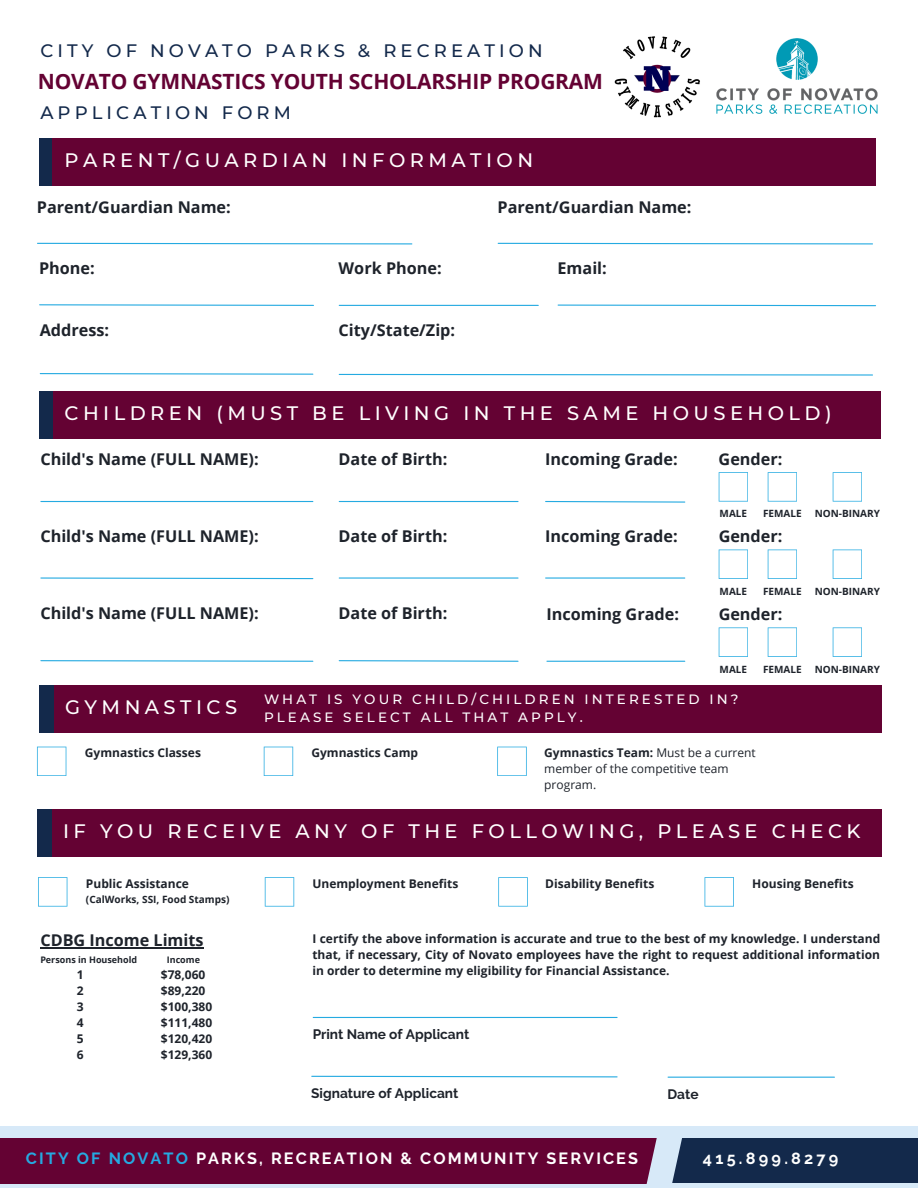
<style>
.page{position:relative;width:918px;height:1188px;background:#fff}
.page>*{position:absolute;margin:0;border:0;box-sizing:border-box;transform-origin:0 0}
.t1{font:700 21px "Open Sans";letter-spacing:-.01em;color:#640233}
.t2{font:500 19.5px "Montserrat";letter-spacing:.23em;color:#fff}
.t3{font:500 18px "Montserrat";letter-spacing:.23em;color:#13294b}
.t4{font:700 16.2px "Open Sans";color:#1e232b}
.t5{font:700 16.2px "Raleway";letter-spacing:.13em;color:#fff}
.t6{font:700 16.2px "Raleway";letter-spacing:.2em;color:#fff}
.t7{font:700 13.65px "Raleway";color:#1e232b}
.t8{font:500 13.5px "Montserrat";letter-spacing:.23em;color:#fff}
.t9{font:700 12px/16px "Open Sans";color:#1e232b;text-align:justify}
.t10{font:12px/16px "Open Sans";color:#1e232b}
.t11{font:700 10.05px "Open Sans";color:#1e232b}
.t12{font:700 9px "Open Sans";color:#1e232b}
.s1{font-weight:700}
.s2{color:#25aae1}
</style>
<div class="page">
<div style="left:40px;top:139px;width:19px;height:47px;background:#13294b"></div>
<div style="left:53px;top:139px;width:823px;height:47px;background:#640233"></div>
<div style="left:39px;top:391px;width:32px;height:48px;background:#13294b"></div>
<div style="left:53px;top:391px;width:827px;height:48px;background:#640233"></div>
<div style="left:40px;top:685px;width:32px;height:48px;background:#13294b"></div>
<div style="left:54px;top:685px;width:827px;height:48px;background:#640233"></div>
<div style="left:0;top:1126px;width:918px;height:62px;background:#d7e9f8"></div>
<div style="left:0;top:1138px;width:657px;height:46px;background:#640233"></div>
<div style="left:665px;top:1138px;width:253px;height:45px;background:#13294b"></div>
<svg style="left:646px;top:1138px;width:36px;height:46px"></svg>
<img style="left:717px;top:39px;width:161px;height:74px">
<svg style="left:39px;top:373px;width:275px;height:2px"></svg>
<svg style="left:338px;top:373px;width:535px;height:3px"></svg>
<svg style="left:557px;top:304px;width:319px;height:3px"></svg>
<svg style="left:39px;top:304px;width:275px;height:2px"></svg>
<hr style="left:339px;top:305px;width:199px;height:1px;background:#25aae1">
<svg style="left:37px;top:242px;width:376px;height:3px"></svg>
<svg style="left:497px;top:242px;width:376px;height:3px"></svg>
<hr style="left:41px;top:501px;width:272px;height:1px;background:#25aae1">
<hr style="left:339px;top:501px;width:179px;height:1px;background:#25aae1">
<svg style="left:545px;top:500px;width:141px;height:3px"></svg>
<svg style="left:719px;top:472px;width:29px;height:29px"></svg>
<svg style="left:768px;top:472px;width:29px;height:29px"></svg>
<svg style="left:833px;top:472px;width:29px;height:29px"></svg>
<svg style="left:40px;top:577px;width:274px;height:3px"></svg>
<hr style="left:339px;top:577px;width:179px;height:2px;background:#25aae1">
<hr style="left:546px;top:577px;width:139px;height:2px;background:#25aae1">
<svg style="left:719px;top:550px;width:29px;height:29px"></svg>
<svg style="left:768px;top:550px;width:29px;height:29px"></svg>
<svg style="left:833px;top:550px;width:29px;height:29px"></svg>
<svg style="left:40px;top:660px;width:274px;height:2px"></svg>
<svg style="left:338px;top:660px;width:181px;height:2px"></svg>
<hr style="left:547px;top:661px;width:138px;height:1px;background:#25aae1">
<svg style="left:719px;top:627px;width:29px;height:30px"></svg>
<svg style="left:768px;top:627px;width:29px;height:30px"></svg>
<svg style="left:833px;top:627px;width:29px;height:30px"></svg>
<div style="left:38px;top:809px;width:32px;height:48px;background:#13294b"></div>
<div style="left:52px;top:809px;width:829px;height:48px;background:#640233"></div>
<hr style="left:313px;top:1017px;width:304px;height:1px;background:#25aae1">
<svg style="left:311px;top:1075px;width:307px;height:3px"></svg>
<hr style="left:668px;top:1077px;width:166px;height:1px;background:#25aae1">
<img style="left:614px;top:36px;width:86px;height:82px">
<svg style="left:38px;top:877px;width:29px;height:29px"></svg>
<svg style="left:265px;top:877px;width:29px;height:29px"></svg>
<svg style="left:498px;top:877px;width:30px;height:29px"></svg>
<svg style="left:705px;top:877px;width:29px;height:29px"></svg>
<hr style="left:40px;top:947px;width:164px;height:1px;background:#1e232b">
<svg style="left:37px;top:747px;width:29px;height:29px"></svg>
<svg style="left:264px;top:747px;width:29px;height:29px"></svg>
<svg style="left:497px;top:747px;width:30px;height:29px"></svg>
<p class="t3" style="left:40px;top:39px;width:504px">CITY OF NOVATO PARKS &amp; RECREATION</p>
<p class="t1" style="left:38px;top:67px;width:567px">NOVATO GYMNASTICS YOUTH SCHOLARSHIP PROGRAM</p>
<p class="t3" style="left:40px;top:101px;width:252px">APPLICATION FORM</p>
<p class="t2" style="left:65px;top:148px;width:470px">PARENT/GUARDIAN INFORMATION</p>
<p class="t4" style="left:37px;top:195px;width:195px">Parent/Guardian Name:</p>
<p class="t4" style="left:498px;top:195px;width:195px">Parent/Guardian Name:</p>
<p class="t4" style="left:39px;top:257px;width:57px">Phone:</p>
<p class="t4" style="left:339px;top:257px;width:105px">Work Phone:</p>
<p class="t4" style="left:558px;top:257px;width:51px">Email:</p>
<p class="t4" style="left:40px;top:319px;width:71px">Address:</p>
<p class="t4" style="left:339px;top:319px;width:118px">City/State/Zip:</p>
<p class="t2" style="left:65px;top:401px;width:769px">CHILDREN (MUST BE LIVING IN THE SAME HOUSEHOLD)</p>
<p class="t4" style="left:40px;top:448px;width:220px">Child's Name (FULL NAME):</p>
<p class="t4" style="left:339px;top:448px;width:110px">Date of Birth:</p>
<p class="t4" style="left:545px;top:448px;width:134px">Incoming Grade:</p>
<p class="t4" style="left:719px;top:448px;width:65px">Gender:</p>
<p class="t11" style="left:720px;top:507px;width:29px">MALE</p>
<p class="t11" style="left:763px;top:507px;width:40px">FEMALE</p>
<p class="t11" style="left:815px;top:507px;width:67px">NON-BINARY</p>
<p class="t4" style="left:40px;top:525px;width:220px">Child's Name (FULL NAME):</p>
<p class="t4" style="left:339px;top:524px;width:110px">Date of Birth:</p>
<p class="t4" style="left:545px;top:524px;width:134px">Incoming Grade:</p>
<p class="t4" style="left:40px;top:602px;width:220px">Child's Name (FULL NAME):</p>
<p class="t4" style="left:339px;top:602px;width:110px">Date of Birth:</p>
<p class="t4" style="left:546px;top:602px;width:134px">Incoming Grade:</p>
<p class="t4" style="left:719px;top:524px;width:65px">Gender:</p>
<p class="t11" style="left:720px;top:584px;width:29px">MALE</p>
<p class="t11" style="left:763px;top:584px;width:40px">FEMALE</p>
<p class="t11" style="left:815px;top:584px;width:67px">NON-BINARY</p>
<p class="t4" style="left:719px;top:602px;width:65px">Gender:</p>
<p class="t11" style="left:720px;top:662px;width:29px">MALE</p>
<p class="t11" style="left:763px;top:662px;width:40px">FEMALE</p>
<p class="t11" style="left:815px;top:662px;width:67px">NON-BINARY</p>
<p class="t2" style="left:65px;top:695px;width:174px">GYMNASTICS</p>
<p class="t8" style="left:264px;top:691px;width:476px">WHAT IS YOUR CHILD/CHILDREN INTERESTED IN?</p>
<p class="t8" style="left:264px;top:709px;width:320px">PLEASE SELECT ALL THAT APPLY.</p>
<p class="t9" style="left:85px;top:745px;width:118px">Gymnastics Classes</p>
<p class="t9" style="left:311px;top:745px;width:108px">Gymnastics Camp</p>
<p class="t10" style="left:544px;top:745px;width:213px"><span class="s1">Gymnastics Team:</span> Must be a current member of the competitive team program.</p>
<p class="t2" style="left:63px;top:819px;width:799px">IF YOU RECEIVE ANY OF THE FOLLOWING, PLEASE CHECK</p>
<p class="t9" style="left:86px;top:875px;width:104px">Public Assistance</p>
<p class="t11" style="left:86px;top:892px;width:145px">(CalWorks, SSI, Food Stamps)</p>
<p class="t9" style="left:312px;top:875px;width:147px">Unemployment Benefits</p>
<p class="t9" style="left:545px;top:875px;width:111px">Disability Benefits</p>
<p class="t9" style="left:752px;top:875px;width:103px">Housing Benefits</p>
<p class="t4" style="left:40px;top:929px;width:165px">CDBG Income Limits</p>
<p class="t9" style="left:77px;top:966px;width:8px">1</p>
<p class="t9" style="left:77px;top:982px;width:8px">2</p>
<p class="t9" style="left:77px;top:998px;width:8px">3</p>
<p class="t9" style="left:77px;top:1014px;width:8px">4</p>
<p class="t9" style="left:77px;top:1030px;width:8px">5</p>
<p class="t9" style="left:77px;top:1046px;width:8px">6</p>
<p class="t12" style="left:40px;top:953px;width:98px">Persons in Household</p>
<p class="t12" style="left:167px;top:953px;width:35px">Income</p>
<p class="t9" style="left:161px;top:966px;width:46px">$78,060</p>
<p class="t9" style="left:161px;top:982px;width:46px">$89,220</p>
<p class="t9" style="left:161px;top:998px;width:53px">$100,380</p>
<p class="t9" style="left:161px;top:1014px;width:53px">$111,480</p>
<p class="t9" style="left:161px;top:1030px;width:53px">$120,420</p>
<p class="t9" style="left:161px;top:1046px;width:53px">$129,360</p>
<p class="t9" style="left:312px;top:930px;width:569px">I certify the above information is accurate and true to the best of my knowledge. I understand that, if necessary, City of Novato employees have the right to request additional information in order to determine my eligibility for Financial Assistance.</p>
<p class="t7" style="left:313px;top:1026px;width:158px">Print Name of Applicant</p>
<p class="t7" style="left:311px;top:1085px;width:149px">Signature of Applicant</p>
<p class="t7" style="left:668px;top:1086px;width:33px">Date</p>
<p class="t5" style="left:26px;top:1149px;width:614px"><span class="s2">CITY OF NOVATO</span> PARKS, RECREATION &amp; COMMUNITY SERVICES</p>
<p class="t6" style="left:703px;top:1149px;width:137px">415.899.8279</p>
</div>
